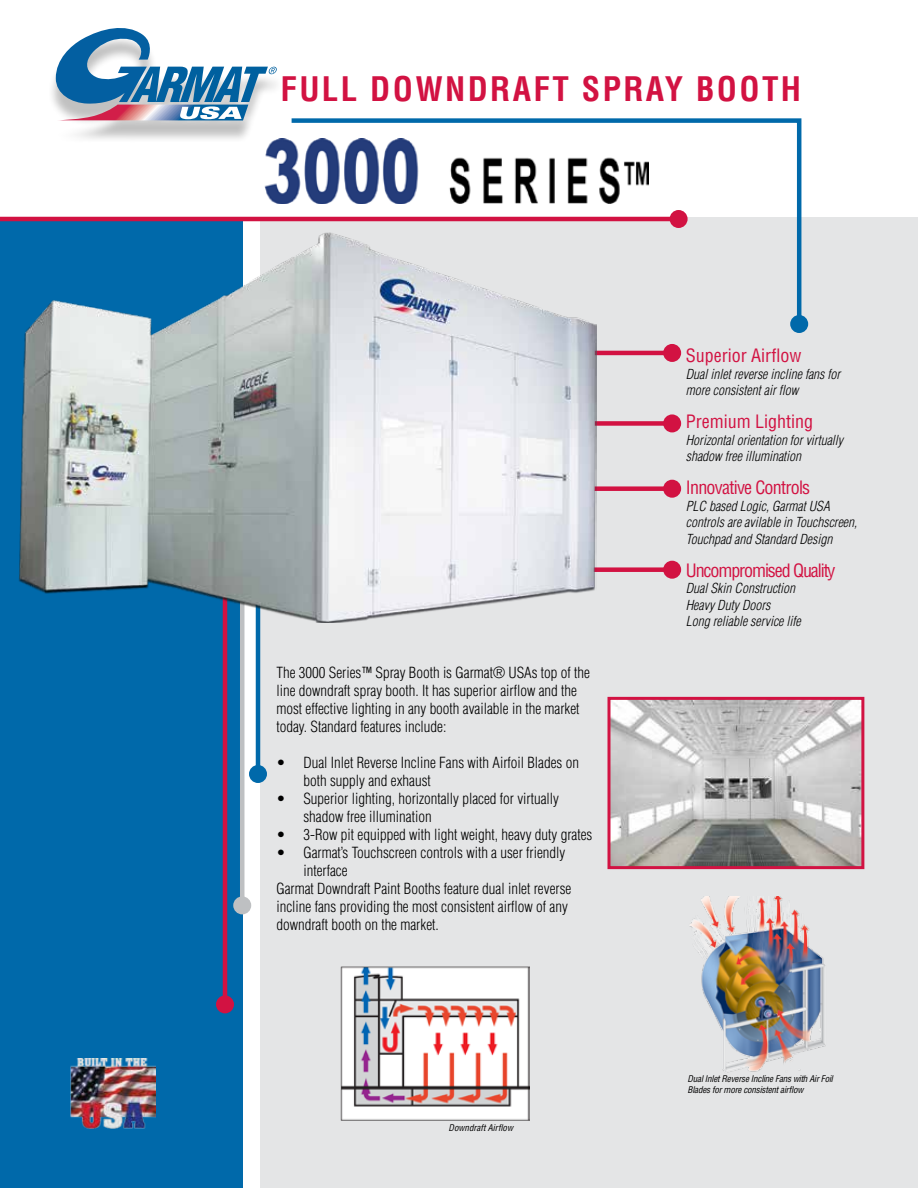
<style>
.page{position:relative;width:918px;height:1188px;background:#fff}
.page>*{position:absolute;margin:0;border:0;box-sizing:border-box;transform-origin:0 0}
.t1{font:700 condensed 33px "Helvetica LT Std";letter-spacing:.07em;color:#d21242}
.t2{font:condensed 18px "Helvetica LT Std";color:#d21242}
.t3{font:condensed 18px "Helvetica LT Std";letter-spacing:-.06em;color:#d21242}
.t4{font:condensed 18px "Helvetica LT Std";letter-spacing:-.04em;color:#d21242}
.t5{font:300 condensed 15px/18px "Helvetica LT Std";color:#000}
.t6{font:italic 300 condensed 13.5px/16.5px "Helvetica LT Std";color:#000}
.t7{font:italic condensed 9px/10.8px "Helvetica LT Std";letter-spacing:-.02em;color:#000}
.t8{font:italic condensed 9px "Helvetica LT Std";color:#000}
</style>
<div class="page">
<div style="left:260px;top:218px;width:658px;height:970px;background:#e4e5e6"></div>
<div style="left:0;top:218px;width:243px;height:970px;background:#0069aa"></div>
<div style="left:48px;top:35px;width:237px;height:108px;background:#000;opacity:.25"></div>
<svg style="left:56px;top:28px;width:221px;height:93px"></svg>
<hr style="left:240px;top:313px;width:4px;height:592px;background:#bec0c2">
<div style="left:233px;top:896px;width:18px;height:18px;background:#bec0c2;border-radius:50%"></div>
<hr style="left:223px;top:313px;width:4px;height:691px;background:#d21242">
<div style="left:216px;top:995px;width:18px;height:18px;background:#d21242;border-radius:50%"></div>
<svg style="left:287px;top:118px;width:517px;height:201px"></svg>
<div style="left:790px;top:315px;width:18px;height:18px;background:#0069aa;border-radius:50%"></div>
<hr style="left:256px;top:311px;width:4px;height:463px;background:#0069aa">
<div style="left:249px;top:765px;width:18px;height:18px;background:#0069aa;border-radius:50%"></div>
<hr style="left:0;top:217px;width:679px;height:4px;background:#d21242">
<div style="left:670px;top:210px;width:18px;height:18px;background:#d21242;border-radius:50%"></div>
<img style="left:265px;top:139px;width:384px;height:65px">
<img style="left:70px;top:1059px;width:85px;height:70px">
<hr style="left:592px;top:351px;width:80px;height:4px;background:#d21242">
<div style="left:663px;top:344px;width:18px;height:18px;background:#d21242;border-radius:50%"></div>
<div style="left:592px;top:421px;width:80px;height:5px;background:#d21242"></div>
<div style="left:663px;top:414px;width:18px;height:18px;background:#d21242;border-radius:50%"></div>
<div style="left:592px;top:486px;width:80px;height:5px;background:#d21242"></div>
<div style="left:663px;top:480px;width:18px;height:18px;background:#d21242;border-radius:50%"></div>
<div style="left:592px;top:567px;width:80px;height:5px;background:#d21242"></div>
<div style="left:663px;top:561px;width:18px;height:18px;background:#d21242;border-radius:50%"></div>
<img style="left:690px;top:897px;width:136px;height:180px">
<img style="left:19px;top:231px;width:578px;height:392px">
<img style="left:341px;top:966px;width:188px;height:155px">
<img style="left:612px;top:701px;width:248px;height:164px">
<div style="left:608px;top:697px;width:256px;height:172px;border:3px solid #d21242"></div>
<h1 class="t1" style="left:280px;top:68px;width:522px">FULL DOWNDRAFT SPRAY BOOTH</h1>
<p class="t5" style="left:276px;top:664px;width:315px">The 3000 Series™ Spray Booth is Garmat® USAs top of the line downdraft spray booth. It has superior airflow and the most effective lighting in any booth available in the market today. Standard features include:</p>
<p class="t5" style="left:303px;top:754px;width:277px;text-indent:-27px">• Dual Inlet Reverse Incline Fans with Airfoil Blades on both supply and exhaust</p>
<p class="t5" style="left:303px;top:790px;width:257px;text-indent:-27px">• Superior lighting, horizontally placed for virtually shadow free illumination</p>
<p class="t5" style="left:276px;top:826px;width:318px">• 3-Row pit equipped with light weight, heavy duty grates</p>
<p class="t5" style="left:276px;top:844px;width:291px">• Garmat’s Touchscreen controls with a user friendly</p>
<p class="t5" style="left:303px;top:862px;width:46px">interface</p>
<p class="t5" style="left:276px;top:880px;width:296px">Garmat Downdraft Paint Booths feature dual inlet reverse</p>
<p class="t5" style="left:276px;top:898px;width:293px">incline fans providing the most consistent airflow of any</p>
<p class="t5" style="left:276px;top:916px;width:164px">downdraft booth on the market.</p>
<p class="t8" style="left:449px;top:1122px;width:66px">Downdraft Airflow</p>
<p class="t2" style="left:686px;top:344px;width:117px">Superior Airflow</p>
<p class="t6" style="left:686px;top:366px;width:156px">Dual inlet reverse incline fans for more consistent air flow</p>
<p class="t2" style="left:686px;top:410px;width:129px">Premium Lighting</p>
<p class="t6" style="left:686px;top:432px;width:159px">Horizontal orientation for virtually shadow free illumination</p>
<p class="t4" style="left:686px;top:476px;width:126px">Innovative Controls</p>
<p class="t6" style="left:686px;top:498px;width:173px">PLC based Logic, Garmat USA controls are avilable in Touchscreen,<br>Touchpad and Standard Design</p>
<p class="t3" style="left:686px;top:559px;width:151px">Uncompromised Quality</p>
<p class="t6" style="left:686px;top:580px;width:116px">Dual Skin Construction<br>Heavy Duty Doors<br>Long reliable service life</p>
<p class="t7" style="left:688px;top:1074px;width:147px">Dual Inlet Reverse Incline Fans with Air Foil<br>Blades for more consistent airflow</p>
</div>
